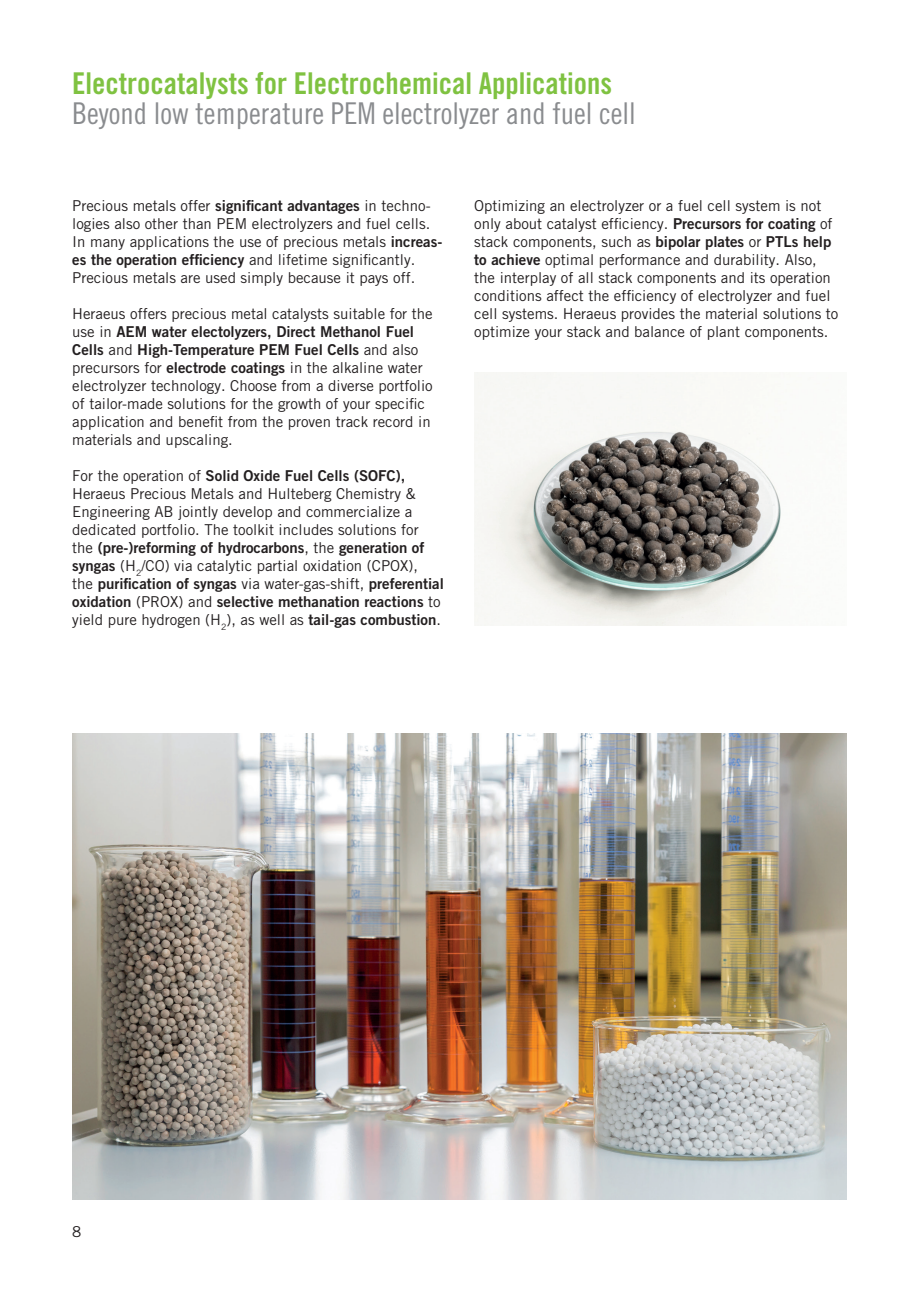
<style>
.page{position:relative;width:906px;height:1289px;background:#fff}
.page>*{position:absolute;margin:0;border:0;box-sizing:border-box;transform-origin:0 0}
.t1{font:30px "Trade Gothic LT Pro Bd Cn 20";color:#7fc241}
.t2{font:30px "Trade Gothic LT Pro Cn 18";color:#8a8c8f}
.t3{font:15px/18px "Trade Gothic LT Pro";color:#231f20}
.t4{font:15px/18px "Trade Gothic LT Pro Bd 2";color:#231f20}
.s1{font-family:"Trade Gothic LT Pro Bd 2"}
.s2{font-family:"Trade Gothic LT Pro"}
</style>
<div class="page">
<img style="left:72px;top:733px;width:774px;height:466px">
<img style="left:474px;top:373px;width:307px;height:252px">
<h1 class="t1" style="left:72px;top:65px;width:541px">Electrocatalysts for Electrochemical Applications</h1>
<h1 class="t2" style="left:72px;top:95px;width:565px">Beyond low temperature PEM electrolyzer and fuel cell</h1>
<p class="t3" style="left:72px;top:196px;width:371px">Precious metals offer <span class="s1">significant advantages</span> in techno&shy;logies also other than PEM electrolyzers and fuel cells.<br>In many applications the use of precious metals <span class="s1">increas&shy;es the operation efficiency</span> and lifetime significantly.<br>Precious metals are used simply because it pays off.</p>
<p class="t3" style="left:72px;top:304px;width:362px">Heraeus offers precious metal catalysts suitable for the</p>
<p class="t4" style="left:72px;top:322px;width:347px"><span class="s2">use in</span> AEM water electolyzers, Direct Methanol Fuel<br>Cells <span class="s2">and</span> High-Temperature PEM Fuel Cells <span class="s2">and also</span></p>
<p class="t3" style="left:72px;top:358px;width:362px">precursors for <span class="s1">electrode coatings</span> in the alkaline water electrolyzer technology. Choose from a diverse portfolio of tailor-made solutions for the growth of your specific application and benefit from the proven track record in materials and upscaling.</p>
<p class="t4" style="left:72px;top:466px;width:334px"><span class="s2">For the operation of</span> Solid Oxide Fuel Cells (SOFC),</p>
<p class="t3" style="left:72px;top:484px;width:348px">Heraeus Precious Metals and Hulteberg Chemistry &amp;<br>Engineering AB jointly develop and commercialize a dedicated portfolio. The toolkit includes solutions for</p>
<p class="t4" style="left:72px;top:538px;width:354px"><span class="s2">the</span> (pre-)reforming of hydrocarbons<span class="s2">, the</span> generation of</p>
<p class="t3" style="left:72px;top:556px;width:347px"><span class="s1">syngas</span> (H<sub>2</sub>/CO) via catalytic partial oxidation (CPOX),</p>
<p class="t4" style="left:72px;top:574px;width:373px"><span class="s2">the</span> purification of syngas <span class="s2">via water-gas-shift,</span> preferential oxidation <span class="s2">(PROX) and</span> selective methanation reactions <span class="s2">to</span></p>
<p class="t3" style="left:72px;top:610px;width:370px">yield pure hydrogen (H<sub>2</sub>), as well as <span class="s1">tail-gas combustion</span>.</p>
<p class="t3" style="left:474px;top:196px;width:366px">Optimizing an electrolyzer or a fuel cell system is not only about catalyst efficiency. <span class="s1">Precursors for coating</span> of stack components, such as <span class="s1">bipolar plates</span> or <span class="s1">PTLs help to achieve</span> optimal performance and durability. Also, the interplay of all stack components and its operation conditions affect the efficiency of electrolyzer and fuel cell systems. Heraeus provides the material solutions to optimize your stack and balance of plant components.</p>
<p class="t3" style="left:72px;top:1222px;width:11px">8</p>
</div>
